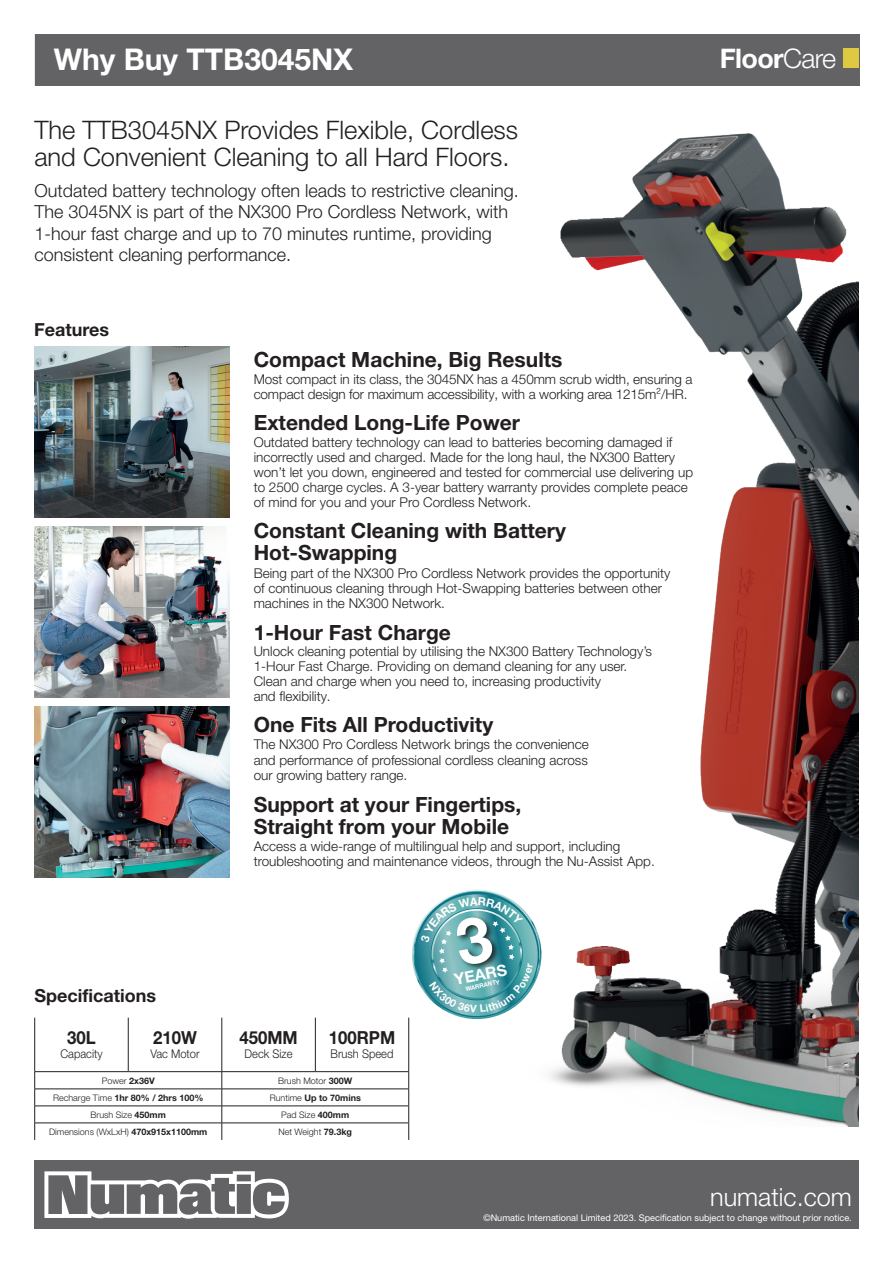
<style>
.page{position:relative;width:893px;height:1263px;background:#fff}
.page>*{position:absolute;margin:0;border:0;box-sizing:border-box;transform-origin:0 0}
.t1{font:700 30px "Helvetica Neue LT Pro";color:#fff}
.t2{font:700 27px "Helvetica Neue LT Pro";letter-spacing:-.025em;color:#fff}
.t3{font:300 25.5px/27px "Helvetica Neue LT Pro";color:#231f20}
.t4{font:300 25.2px "Helvetica Neue LT Pro";color:#fff}
.t5{font:700 21px/22.5px "Helvetica Neue LT Pro";color:#231f20}
.t6{font:300 18px/21.6px "Helvetica Neue LT Pro";color:#231f20}
.t7{font:700 18px "Helvetica Neue LT Pro";color:#231f20}
.t8{font:700 18px "Helvetica Neue LT Pro";color:#231f20;scale:.93 1}
.t9{font:700 15.75px "Helvetica Neue LT Pro";color:#fff}
.t10{font:300 13.5px/15px "Helvetica Neue LT Pro";color:#231f20}
.t11{font:300 12px "Helvetica Neue LT Pro";color:#231f20;scale:.93 1}
.t12{font:9.15px "Helvetica Neue LT Pro";color:#fff}
.t13{font:300 9px "Helvetica Neue LT Pro";color:#231f20}
.t14{font:700 9px "Helvetica Neue LT Pro";color:#231f20}
.t15{font:700 6px "Helvetica Neue LT Pro";color:#fff}
.s1{font-weight:300}
.s2{font-weight:700}
</style>
<div class="page">
<div style="left:35px;top:34px;width:824px;height:51px;background:#636366"></div>
<div style="left:844px;top:48px;width:15px;height:20px;background:#e0c942"></div>
<img style="left:34px;top:346px;width:196px;height:171px">
<img style="left:34px;top:526px;width:196px;height:171px">
<img style="left:34px;top:706px;width:196px;height:171px">
<img style="left:549px;top:133px;width:310px;height:994px">
<div style="left:34px;top:1161px;width:825px;height:68px;background:#636366"></div>
<svg style="left:44px;top:1171px;width:245px;height:48px"></svg>
<hr style="left:35px;top:1088px;width:187px;height:1px;background:#231f20">
<hr style="left:222px;top:1088px;width:187px;height:1px;background:#231f20">
<hr style="left:35px;top:1106px;width:187px;height:1px;background:#231f20">
<hr style="left:222px;top:1106px;width:187px;height:1px;background:#231f20">
<hr style="left:35px;top:1123px;width:187px;height:1px;background:#231f20">
<svg style="left:34px;top:1072px;width:1px;height:68px"></svg>
<hr style="left:222px;top:1123px;width:187px;height:1px;background:#231f20">
<svg style="left:222px;top:1072px;width:1px;height:68px"></svg>
<svg style="left:408px;top:1072px;width:1px;height:68px"></svg>
<hr style="left:35px;top:1071px;width:93px;height:1px;background:#231f20">
<hr style="left:128px;top:1071px;width:94px;height:1px;background:#231f20">
<hr style="left:222px;top:1071px;width:93px;height:1px;background:#231f20">
<hr style="left:315px;top:1071px;width:94px;height:1px;background:#231f20">
<hr style="left:34px;top:1018px;width:1px;height:53px;background:#231f20">
<hr style="left:128px;top:1018px;width:1px;height:53px;background:#231f20">
<hr style="left:222px;top:1018px;width:1px;height:53px;background:#231f20">
<hr style="left:315px;top:1018px;width:1px;height:53px;background:#231f20">
<hr style="left:408px;top:1018px;width:1px;height:53px;background:#231f20">
<svg style="left:408px;top:889px;width:134px;height:136px"></svg>
<h1 class="t1" style="left:54px;top:41px;width:301px">Why Buy TTB3045NX</h1>
<h3 class="t3" style="left:34px;top:116px;width:485px">The TTB3045NX Provides Flexible, Cordless and Convenient Cleaning to all Hard Floors.</h3>
<h3 class="t6" style="left:34px;top:179px;width:486px">Outdated battery technology often leads to restrictive cleaning.<br>The 3045NX is part of the NX300 Pro Cordless Network, with 1-hour fast charge and up to 70 minutes runtime, providing consistent cleaning performance.</h3>
<h3 class="t7" style="left:34px;top:318px;width:77px">Features</h3>
<h3 class="t5" style="left:254px;top:348px;width:310px">Compact Machine, Big Results</h3>
<p class="t10" style="left:254px;top:371px;width:440px">Most compact in its class, the 3045NX has a 450mm scrub width, ensuring a compact design for maximum accessibility, with a working area 1215m²/HR.</p>
<h3 class="t5" style="left:254px;top:411px;width:268px">Extended Long-Life Power</h3>
<p class="t10" style="left:254px;top:434px;width:441px">Outdated battery technology can lead to batteries becoming damaged if incorrectly used and charged. Made for the long haul, the NX300 Battery won’t let you down, engineered and tested for commercial use delivering up to 2500 charge cycles. A 3-year battery warranty provides complete peace of mind for you and your Pro Cordless Network.</p>
<h3 class="t5" style="left:254px;top:519px;width:314px">Constant Cleaning with Battery<br>Hot-Swapping</h3>
<p class="t10" style="left:254px;top:566px;width:418px">Being part of the NX300 Pro Cordless Network provides the opportunity of continuous cleaning through Hot-Swapping batteries between other machines in the NX300 Network.</p>
<h3 class="t5" style="left:254px;top:620px;width:199px">1-Hour Fast Charge</h3>
<p class="t10" style="left:254px;top:643px;width:400px">Unlock cleaning potential by utilising the NX300 Battery Technology’s 1-Hour Fast Charge. Providing on demand cleaning for any user.<br>Clean and charge when you need to, increasing productivity<br>and flexibility.</p>
<h3 class="t5" style="left:254px;top:713px;width:241px">One Fits All Productivity</h3>
<p class="t10" style="left:254px;top:735px;width:337px;line-height:16.5px">The NX300 Pro Cordless Network brings the convenience and performance of professional cordless cleaning across</p>
<p class="t10" style="left:254px;top:768px;width:155px">our growing battery range.</p>
<h3 class="t5" style="left:254px;top:792px;width:269px">Support at your Fingertips,<br>Straight from your Mobile</h3>
<p class="t10" style="left:254px;top:838px;width:403px">Access a wide-range of multilingual help and support, including troubleshooting and maintenance videos, through the Nu-Assist App.</p>
<h2 class="t2" style="left:720px;top:41px;width:118px">Floor<span class="s1">Care</span></h2>
<h3 class="t7" style="left:35px;top:984px;width:123px">Specifications</h3>
<h3 class="t8" style="left:67px;top:1026px;width:32px">30L</h3>
<p class="t11" style="left:60px;top:1047px;width:47px">Capacity</p>
<h3 class="t8" style="left:153px;top:1026px;width:49px">210W</h3>
<p class="t11" style="left:150px;top:1047px;width:54px">Vac Motor</p>
<h3 class="t8" style="left:239px;top:1026px;width:64px">450MM</h3>
<p class="t11" style="left:245px;top:1047px;width:53px">Deck Size</p>
<h3 class="t8" style="left:329px;top:1026px;width:73px">100RPM</h3>
<p class="t11" style="left:331px;top:1047px;width:69px">Brush Speed</p>
<p class="t13" style="left:102px;top:1075px;width:54px">Power <span class="s2">2x36V</span></p>
<p class="t13" style="left:278px;top:1075px;width:76px">Brush Motor <span class="s2">300W</span></p>
<p class="t14" style="left:53px;top:1092px;width:152px"><span class="s1">Recharge Time</span> 1hr 80% / 2hrs 100%</p>
<p class="t14" style="left:270px;top:1092px;width:93px"><span class="s1">Runtime</span> Up to 70mins</p>
<p class="t13" style="left:91px;top:1109px;width:77px">Brush Size <span class="s2">450mm</span></p>
<p class="t13" style="left:281px;top:1109px;width:70px">Pad Size <span class="s2">400mm</span></p>
<p class="t13" style="left:49px;top:1126px;width:160px">Dimensions (WxLxH) <span class="s2">470x915x1100mm</span></p>
<p class="t13" style="left:278px;top:1126px;width:75px">Net Weight <span class="s2">79.3kg</span></p>
<p class="t9" style="left:453px;top:970px;width:55px;rotate:-11deg">YEARS</p>
<p class="t15" style="left:465px;top:985px;width:36px;rotate:-11deg">WARRANTY</p>
<h3 class="t4" style="left:710px;top:1181px;width:143px">numatic.com</h3>
<p class="t12" style="left:483px;top:1212px;width:370px">©Numatic International Limited 2023. Specification subject to change without prior notice.</p>
</div>
